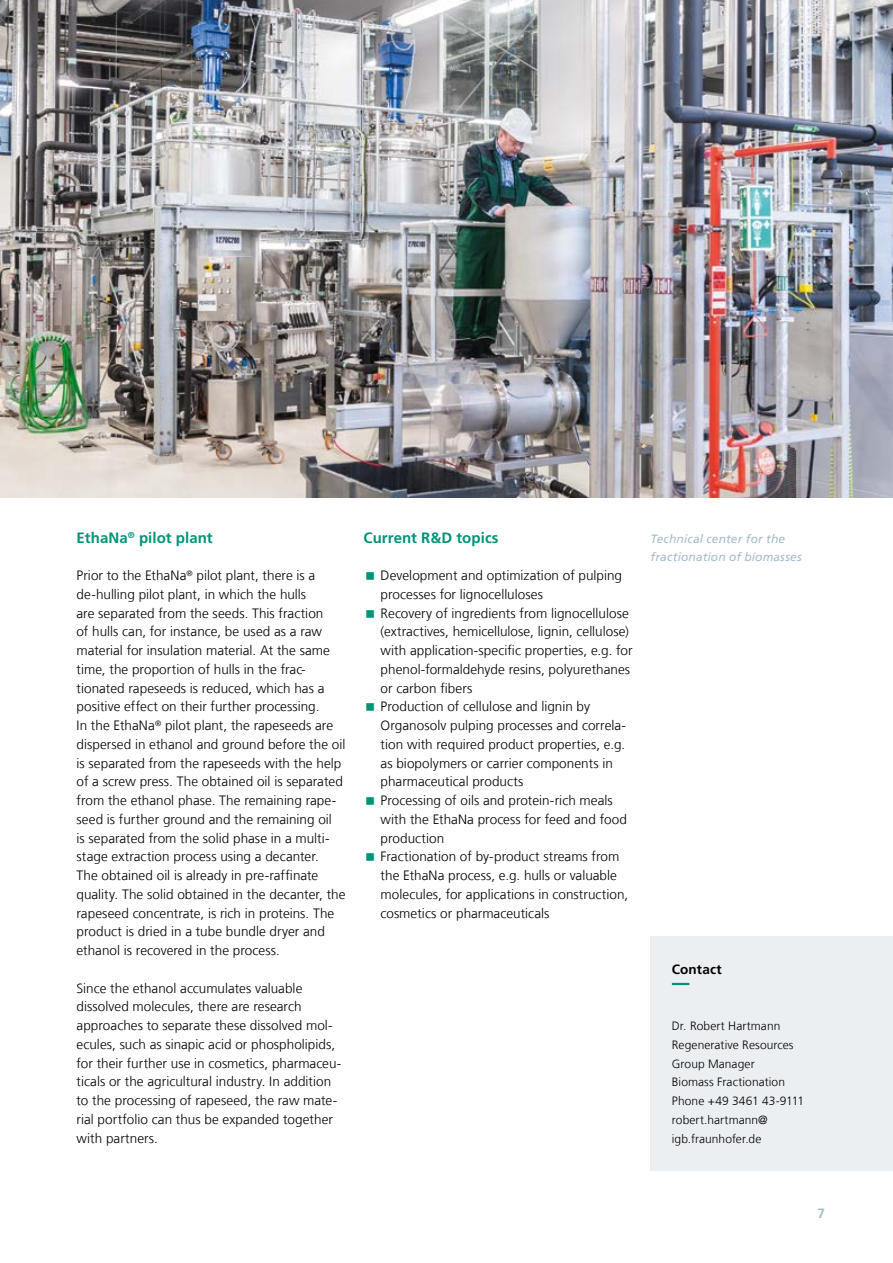
<style>
.page{position:relative;width:893px;height:1263px;background:#fff}
.page>*{position:absolute;margin:0;border:0;box-sizing:border-box;transform-origin:0 0}
.t1{font:700 15px "Frutiger LT Com";letter-spacing:.005em;color:#009378}
.t2{font:300 13.5px/18.8px "Frutiger LT Com";letter-spacing:.005em;color:#000}
.t3{font:700 13.5px "Frutiger LT Com";letter-spacing:.01em;color:#000}
.t4{font:700 13.5px "Frutiger LT Com";color:#a5bdca}
.t5{font:300 12px/18.8px "Frutiger LT Com";letter-spacing:.01em;color:#000}
.t6{font:italic 12px/18.8px "Frutiger LT Com";letter-spacing:.01em;color:#a5bdca}
</style>
<div class="page">
<div style="left:651px;top:936px;width:242px;height:235px;background:#eceff2"></div>
<svg style="left:672px;top:983px;width:18px;height:2px"></svg>
<img style="left:0;top:0;width:893px;height:497px">
<p class="t1" style="left:77px;top:529px;width:138px">EthaNa<sup>®</sup> pilot plant</p>
<p class="t2" style="left:77px;top:566px;width:270px">Prior to the EthaNa<sup>®</sup> pilot plant, there is a de-hulling pilot plant, in which the hulls<br>are separated from the seeds. This fraction<br>of hulls can, for instance, be used as a raw material for insulation material. At the same time, the proportion of hulls in the frac&shy;tionated rapeseeds is reduced, which has a positive effect on their further processing.<br>In the EthaNa<sup>®</sup> pilot plant, the rapeseeds are dispersed in ethanol and ground before the oil is separated from the rapeseeds with the help of a screw press. The obtained oil is separated from the ethanol phase. The remaining rape&shy;seed is further ground and the remaining oil<br>is separated from the solid phase in a multi&shy;stage extraction process using a decanter.<br>The obtained oil is already in pre-raffinate quality. The solid obtained in the decanter, the rapeseed concentrate, is rich in proteins. The product is dried in a tube bundle dryer and ethanol is recovered in the process.</p>
<p class="t2" style="left:77px;top:979px;width:266px">Since the ethanol accumulates valuable dissolved molecules, there are research approaches to separate these dissolved mol&shy;ecules, such as sinapic acid or phospholipids, for their further use in cosmetics, pharmaceu&shy;ticals or the agricultural industry. In addition to the processing of rapeseed, the raw mate&shy;rial portfolio can thus be expanded together with partners.</p>
<p class="t1" style="left:364px;top:529px;width:137px">Current R&amp;D topics</p>
<p class="t2" style="left:381px;top:566px;width:253px">Development and optimization of pulping processes for lignocelluloses<br>Recovery of ingredients from lignocellulose (extractives, hemicellulose, lignin, cellulose) with application-specific properties, e.g. for phenol-formaldehyde resins, polyurethanes or carbon fibers<br>Production of cellulose and lignin by Organosolv pulping processes and correla&shy;tion with required product properties, e.g. as biopolymers or carrier components in pharmaceutical products<br>Processing of oils and protein-rich meals with the EthaNa process for feed and food production<br>Fractionation of by-product streams from the EthaNa process, e.g. hulls or valuable molecules, for applications in construction, cosmetics or pharmaceuticals</p>
<p class="t6" style="left:651px;top:529px;width:153px">Technical center for the fractionation of biomasses</p>
<p class="t3" style="left:672px;top:961px;width:51px">Contact</p>
<p class="t5" style="left:672px;top:1017px;width:134px">Dr. Robert Hartmann<br>Regenerative Resources<br>Group Manager<br>Biomass Fractionation<br>Phone +49 3461 43-9111 robert.hartmann@ igb.fraunhofer.de</p>
<p class="t4" style="left:817px;top:1205px;width:9px">7</p>
</div>
